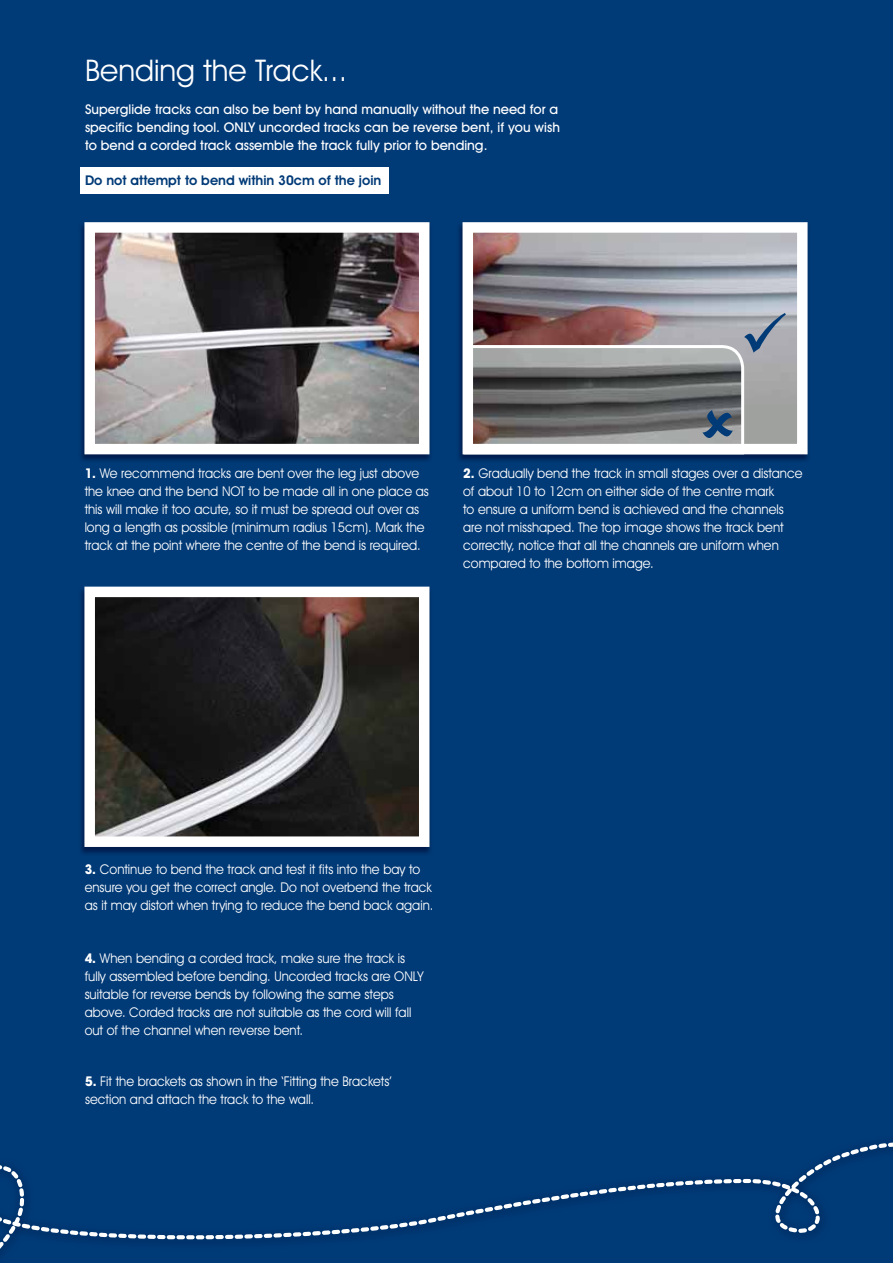
<style>
.page{position:relative;width:893px;height:1263px;background:#003a77}
.page>*{position:absolute;margin:0;border:0;box-sizing:border-box;transform-origin:0 0}
.t1{font:30px "Avant Garde IT Cby BT";color:#fff}
.t2{font:13.5px/18px "Avant Garde IT Cby BT";color:#fff;scale:.95 1}
.t3{font:500 13.5px/18px "Avant Garde IT Cby BT";color:#fff}
.t4{font:600 13.5px "Avant Garde IT Cby BT";color:#003a77}
.s1{font-weight:700}
</style>
<div class="page">
<img style="left:81px;top:222px;width:349px;height:239px">
<img style="left:95px;top:233px;width:323px;height:210px">
<div style="left:84px;top:222px;width:345px;height:232px;border:10px solid #fff"></div>
<img style="left:81px;top:586px;width:349px;height:268px">
<img style="left:95px;top:598px;width:323px;height:238px">
<div style="left:84px;top:587px;width:345px;height:260px;border:10px solid #fff"></div>
<img style="left:459px;top:222px;width:349px;height:239px">
<img style="left:474px;top:233px;width:322px;height:171px">
<div style="left:463px;top:222px;width:344px;height:232px;border:10px solid #fff"></div>
<div style="left:80px;top:167px;width:309px;height:27px;background:#fff"></div>
<svg style="left:0;top:1142px;width:893px;height:112px"></svg>
<svg style="left:462px;top:313px;width:324px;height:143px;background:#8c8789"></svg>
<h1 class="t1" style="left:85px;top:60px;width:264px">Bending the Track...</h1>
<p class="t3" style="left:85px;top:101px;width:476px">Superglide tracks can also be bent by hand manually without the need for a specific bending tool. ONLY uncorded tracks can be reverse bent, if you wish to bend a corded track assemble the track fully prior to bending.</p>
<p class="t4" style="left:85px;top:172px;width:298px">Do not attempt to bend within 30cm of the join</p>
<p class="t2" style="left:85px;top:466px;width:364px"><span class="s1">1.</span> We recommend tracks are bent over the leg just above the knee and the bend NOT to be made all in one place as this will make it too acute, so it must be spread out over as long a length as possible (minimum radius 15cm). Mark the track at the point where the centre of the bend is required.</p>
<p class="t2" style="left:463px;top:466px;width:359px"><span class="s1">2.</span> Gradually bend the track in small stages over a distance of about 10 to 12cm on either side of the centre mark<br>to ensure a uniform bend is achieved and the channels are not misshaped. The top image shows the track bent correctly, notice that all the channels are uniform when compared to the bottom image.</p>
<p class="t2" style="left:85px;top:861px;width:368px"><span class="s1">3.</span> Continue to bend the track and test it fits into the bay to ensure you get the correct angle. Do not overbend the track as it may distort when trying to reduce the bend back again.</p>
<p class="t2" style="left:85px;top:950px;width:358px"><span class="s1">4.</span> When bending a corded track, make sure the track is fully assembled before bending. Uncorded tracks are ONLY suitable for reverse bends by following the same steps above. Corded tracks are not suitable as the cord will fall out of the channel when reverse bent.</p>
<p class="t2" style="left:85px;top:1074px;width:325px"><span class="s1">5.</span> Fit the brackets as shown in the ‘Fitting the Brackets’ section and attach the track to the wall.</p>
</div>
